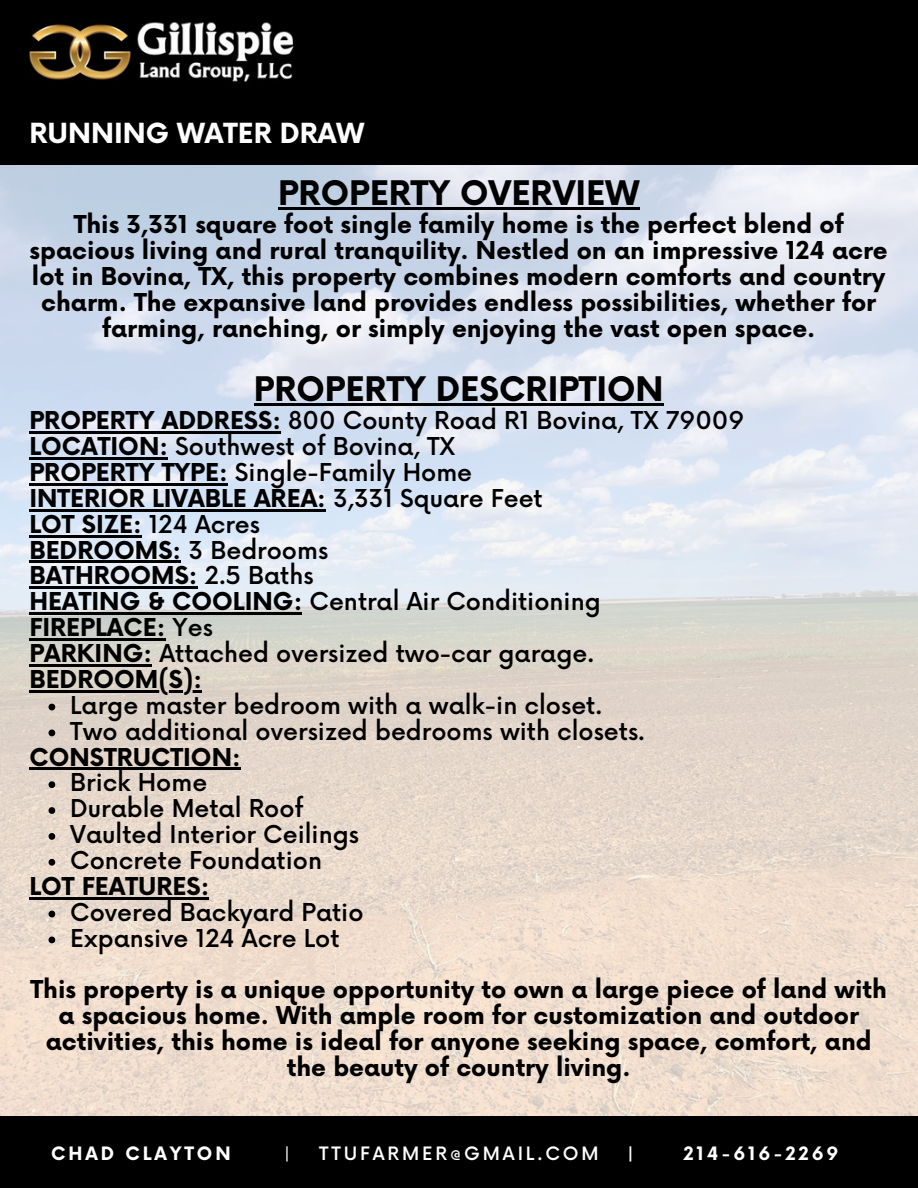
<style>
.page{position:relative;width:918px;height:1188px;background:#fff}
.page>*{position:absolute;margin:0;border:0;box-sizing:border-box;transform-origin:0 0}
.t1{font:700 33px "Now";color:#000}
.t2{font:700 27px "Now";color:#fff}
.t3{font:700 24px/25.8px "Now";color:#000;text-align:center}
.t4{font:500 24px/25.8px "Now";color:#000}
.t5{font:700 18px "Now";letter-spacing:.16em;color:#fff}
.t6{font:500 18px "Now";letter-spacing:.16em;color:#fff}
.t7{font:500 16.8px "Now";color:#fff}
.t8{font:700 16.8px "Now";color:#fff}
.s1{font-weight:700}
</style>
<div class="page">
<img style="left:0;top:164px;width:918px;height:953px">
<div style="left:0;top:0;width:918px;height:164px;background:#000"></div>
<img style="left:29px;top:21px;width:265px;height:61px">
<hr style="left:278px;top:208px;width:361px;height:2px;background:#000">
<hr style="left:254px;top:403px;width:410px;height:3px;background:#000">
<hr style="left:29px;top:431px;width:243px;height:3px;background:#000">
<svg style="left:272px;top:431px;width:9px;height:3px"></svg>
<hr style="left:29px;top:457px;width:139px;height:3px;background:#000">
<hr style="left:29px;top:483px;width:199px;height:2px;background:#000">
<hr style="left:29px;top:509px;width:297px;height:2px;background:#000">
<hr style="left:29px;top:535px;width:113px;height:2px;background:#000">
<hr style="left:29px;top:561px;width:152px;height:2px;background:#000">
<hr style="left:29px;top:587px;width:169px;height:2px;background:#000">
<hr style="left:29px;top:613px;width:273px;height:2px;background:#000">
<hr style="left:29px;top:638px;width:136px;height:3px;background:#000">
<hr style="left:29px;top:664px;width:123px;height:3px;background:#000">
<hr style="left:29px;top:690px;width:173px;height:2px;background:#000">
<svg style="left:49px;top:704px;width:6px;height:6px"></svg>
<svg style="left:49px;top:730px;width:6px;height:6px"></svg>
<hr style="left:29px;top:768px;width:212px;height:2px;background:#000">
<svg style="left:49px;top:781px;width:6px;height:7px"></svg>
<svg style="left:49px;top:807px;width:6px;height:7px"></svg>
<svg style="left:49px;top:833px;width:6px;height:7px"></svg>
<svg style="left:49px;top:859px;width:6px;height:7px"></svg>
<hr style="left:29px;top:897px;width:180px;height:2px;background:#000">
<svg style="left:49px;top:911px;width:6px;height:6px"></svg>
<svg style="left:49px;top:937px;width:6px;height:6px"></svg>
<div style="left:0;top:1117px;width:918px;height:71px;background:#000"></div>
<h3 class="t2" style="left:29px;top:118px;width:336px">RUNNING WATER DRAW</h3>
<p class="t1" style="left:278px;top:176px;width:363px">PROPERTY OVERVIEW</p>
<p class="t3" style="left:30px;top:213px;width:860px">This 3,331 square foot single family home is the perfect blend of spacious living and rural tranquility. Nestled on an impressive 124 acre lot in Bovina, TX, this property combines modern comforts and country charm. The expansive land provides endless possibilities, whether for farming, ranching, or simply enjoying the vast open space.</p>
<p class="t1" style="left:254px;top:371px;width:411px">PROPERTY DESCRIPTION</p>
<p class="t4" style="left:29px;top:409px;width:717px"><span class="s1">PROPERTY ADDRESS:</span> 800 County Road R1 Bovina, TX 79009<br><span class="s1">LOCATION:</span> Southwest of Bovina, TX<br><span class="s1">PROPERTY TYPE:</span> Single-Family Home<br><span class="s1">INTERIOR LIVABLE AREA:</span> 3,331 Square Feet<br><span class="s1">LOT SIZE:</span> 124 Acres<br><span class="s1">BEDROOMS:</span> 3 Bedrooms<br><span class="s1">BATHROOMS:</span> 2.5 Baths<br><span class="s1">HEATING &amp; COOLING:</span> Central Air Conditioning<br><span class="s1">FIREPLACE:</span> Yes<br><span class="s1">PARKING:</span> Attached oversized two-car garage.</p>
<h3 class="t3" style="left:29px;top:668px;width:174px">BEDROOM(S):</h3>
<h3 class="t4" style="left:70px;top:694px;width:533px">Large master bedroom with a walk-in closet.</h3>
<h3 class="t4" style="left:70px;top:720px;width:576px">Two additional oversized bedrooms with closets.</h3>
<h3 class="t3" style="left:29px;top:745px;width:213px">CONSTRUCTION:</h3>
<h3 class="t4" style="left:70px;top:771px;width:139px">Brick Home</h3>
<h3 class="t4" style="left:70px;top:797px;width:235px">Durable Metal Roof</h3>
<h3 class="t4" style="left:70px;top:823px;width:290px">Vaulted Interior Ceilings</h3>
<h3 class="t4" style="left:70px;top:849px;width:253px">Concrete Foundation</h3>
<h3 class="t3" style="left:29px;top:875px;width:181px">LOT FEATURES:</h3>
<h3 class="t4" style="left:70px;top:901px;width:295px">Covered Backyard Patio</h3>
<h3 class="t4" style="left:70px;top:927px;width:271px">Expansive 124 Acre Lot</h3>
<h3 class="t3" style="left:30px;top:978px;width:858px">This property is a unique opportunity to own a large piece of land with a spacious home. With ample room for customization and outdoor activities, this home is ideal for anyone seeking space, comfort, and the beauty of country living.</h3>
<p class="t5" style="left:51px;top:1144px;width:181px">CHAD CLAYTON</p>
<p class="t7" style="left:285px;top:1144px;width:7px">|</p>
<p class="t6" style="left:319px;top:1144px;width:281px">TTUFARMER@GMAIL.COM</p>
<p class="t8" style="left:628px;top:1144px;width:7px">|</p>
<h2 class="t5" style="left:683px;top:1144px;width:157px">214-616-2269</h2>
</div>
